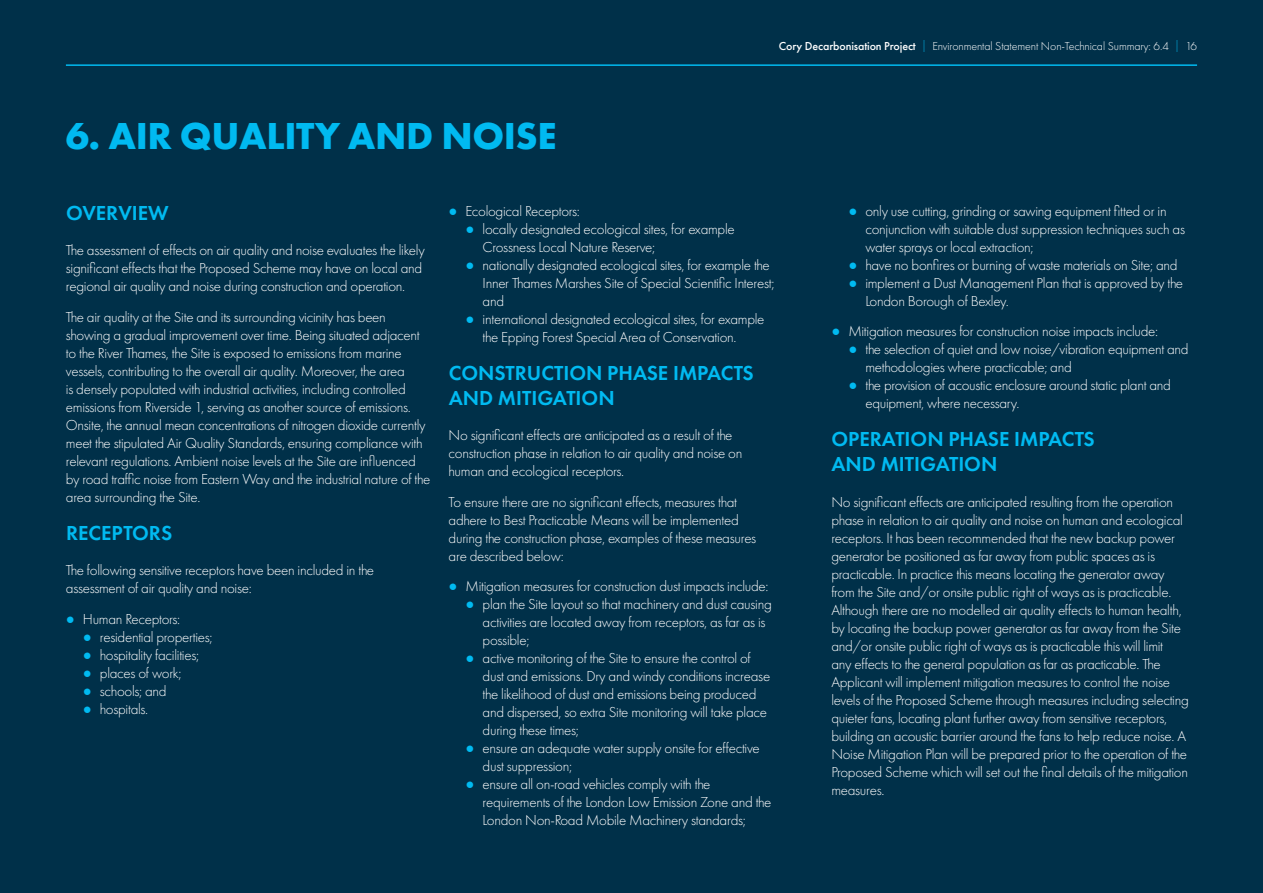
<style>
.page{position:relative;width:1263px;height:893px;background:#003049}
.page>*{position:absolute;margin:0;border:0;box-sizing:border-box;transform-origin:0 0}
.Chapter_heading{font:700 39px "Futura PT";letter-spacing:-.01em;color:#00baf1}
.Chapeter_Sub_Headers_-_14pt{font:600 21px/25.2px "Futura PT";color:#00baf1}
.Body_Copy{font:300 15px/18px "Futura PT";letter-spacing:-.02em;color:#fff}
.t1{font:300 12px "Futura PT";letter-spacing:-.01em;color:#fff}
.s1{font-weight:500}
.s2{color:#00baf1}
.s3{font-family:"Arial";font-weight:900;color:#00baf1}
</style>
<div class="page">
<hr style="left:66px;top:64px;width:1131px;height:2px;background:#00baf1">
<p class="Chapter_heading" style="left:66px;top:111px;width:492px">6. AIR QUALITY AND NOISE</p>
<p class="t1" style="left:779px;top:39px;width:420px"><span class="s1">Cory Decarbonisation Project</span> <span class="s2">|</span> Environmental Statement Non-Technical Summary: 6.4 <span class="s2">|</span> 16</p>
<p class="Chapeter_Sub_Headers_-_14pt" style="left:66px;top:200px;width:104px">OVERVIEW</p>
<p class="Body_Copy" style="left:66px;top:241px;width:360px">The assessment of effects on air quality and noise evaluates the likely significant effects that the Proposed Scheme may have on local and regional air quality and noise during construction and operation.</p>
<p class="Body_Copy" style="left:66px;top:308px;width:366px">The air quality at the Site and its surrounding vicinity has been showing a gradual improvement over time. Being situated adjacent to the River Thames, the Site is exposed to emissions from marine vessels, contributing to the overall air quality. Moreover, the area<br>is densely populated with industrial activities, including controlled emissions from Riverside 1, serving as another source of emissions.<br>Onsite, the annual mean concentrations of nitrogen dioxide currently meet the stipulated Air Quality Standards, ensuring compliance with relevant regulations. Ambient noise levels at the Site are influenced by road traffic noise from Eastern Way and the industrial nature of the area surrounding the Site.</p>
<p class="Chapeter_Sub_Headers_-_14pt" style="left:66px;top:520px;width:108px">RECEPTORS</p>
<p class="Body_Copy" style="left:66px;top:561px;width:310px">The following sensitive receptors have been included in the assessment of air quality and noise:</p>
<p class="Body_Copy" style="left:66px;top:610px;width:116px"><span class="s3">●</span> Human Receptors:</p>
<p class="Body_Copy" style="left:83px;top:628px;width:131px"><span class="s3">●</span> residential properties;</p>
<p class="Body_Copy" style="left:83px;top:646px;width:118px"><span class="s3">●</span> hospitality facilities;</p>
<p class="Body_Copy" style="left:83px;top:664px;width:100px"><span class="s3">●</span> places of work;</p>
<p class="Body_Copy" style="left:83px;top:682px;width:85px"><span class="s3">●</span> schools; and</p>
<p class="Body_Copy" style="left:83px;top:700px;width:67px"><span class="s3">●</span> hospitals.</p>
<p class="Body_Copy" style="left:449px;top:202px;width:133px"><span class="s3">●</span> Ecological Receptors:</p>
<p class="Body_Copy" style="left:483px;top:220px;width:254px;text-indent:-17px"><span class="s3">●</span> locally designated ecological sites, for example<br>Crossness Local Nature Reserve;</p>
<p class="Body_Copy" style="left:483px;top:256px;width:293px;text-indent:-17px"><span class="s3">●</span> nationally designated ecological sites, for example the<br>Inner Thames Marshes Site of Special Scientific Interest; and</p>
<p class="Body_Copy" style="left:483px;top:310px;width:283px;text-indent:-17px"><span class="s3">●</span> international designated ecological sites, for example the Epping Forest Special Area of Conservation.</p>
<p class="Chapeter_Sub_Headers_-_14pt" style="left:449px;top:360px;width:306px">CONSTRUCTION PHASE IMPACTS<br>AND MITIGATION</p>
<p class="Body_Copy" style="left:449px;top:426px;width:295px">No significant effects are anticipated as a result of the construction phase in relation to air quality and noise on human and ecological receptors.</p>
<p class="Body_Copy" style="left:449px;top:493px;width:309px">To ensure there are no significant effects, measures that adhere to Best Practicable Means will be implemented during the construction phase, examples of these measures are described below:</p>
<p class="Body_Copy" style="left:449px;top:577px;width:321px"><span class="s3">●</span> Mitigation measures for construction dust impacts include:</p>
<p class="Body_Copy" style="left:483px;top:595px;width:291px;text-indent:-17px"><span class="s3">●</span> plan the Site layout so that machinery and dust causing activities are located away from receptors, as far as is possible;</p>
<p class="Body_Copy" style="left:483px;top:649px;width:289px;text-indent:-17px"><span class="s3">●</span> active monitoring of the Site to ensure the control of dust and emissions. Dry and windy conditions increase the likelihood of dust and emissions being produced and dispersed, so extra Site monitoring will take place during these times;</p>
<p class="Body_Copy" style="left:483px;top:739px;width:279px;text-indent:-17px"><span class="s3">●</span> ensure an adequate water supply onsite for effective dust suppression;</p>
<p class="Body_Copy" style="left:483px;top:775px;width:290px;text-indent:-17px"><span class="s3">●</span> ensure all on-road vehicles comply with the requirements of the London Low Emission Zone and the<br>London Non-Road Mobile Machinery standards;</p>
<p class="Body_Copy" style="left:865px;top:202px;width:321px;text-indent:-17px"><span class="s3">●</span> only use cutting, grinding or sawing equipment fitted or in conjunction with suitable dust suppression techniques such as water sprays or local extraction;</p>
<p class="Body_Copy" style="left:848px;top:256px;width:331px"><span class="s3">●</span> have no bonfires or burning of waste materials on Site; and</p>
<p class="Body_Copy" style="left:865px;top:274px;width:319px;text-indent:-17px"><span class="s3">●</span> implement a Dust Management Plan that is approved by the<br>London Borough of Bexley.</p>
<p class="Body_Copy" style="left:831px;top:322px;width:328px"><span class="s3">●</span> Mitigation measures for construction noise impacts include:</p>
<p class="Body_Copy" style="left:865px;top:340px;width:325px;text-indent:-17px"><span class="s3">●</span> the selection of quiet and low noise/vibration equipment and methodologies where practicable; and</p>
<p class="Body_Copy" style="left:865px;top:376px;width:307px;text-indent:-17px"><span class="s3">●</span> the provision of acoustic enclosure around static plant and equipment, where necessary.</p>
<p class="Chapeter_Sub_Headers_-_14pt" style="left:831px;top:426px;width:265px">OPERATION PHASE IMPACTS<br>AND MITIGATION</p>
<p class="Body_Copy" style="left:831px;top:493px;width:359px">No significant effects are anticipated resulting from the operation phase in relation to air quality and noise on human and ecological receptors. It has been recommended that the new backup power generator be positioned as far away from public spaces as is practicable. In practice this means locating the generator away from the Site and/or onsite public right of ways as is practicable.<br>Although there are no modelled air quality effects to human health, by locating the backup power generator as far away from the Site and/or onsite public right of ways as is practicable this will limit<br>any effects to the general population as far as practicable. The Applicant will implement mitigation measures to control the noise levels of the Proposed Scheme through measures including selecting quieter fans, locating plant further away from sensitive receptors, building an acoustic barrier around the fans to help reduce noise. A Noise Mitigation Plan will be prepared prior to the operation of the Proposed Scheme which will set out the final details of the mitigation measures.</p>
</div>
